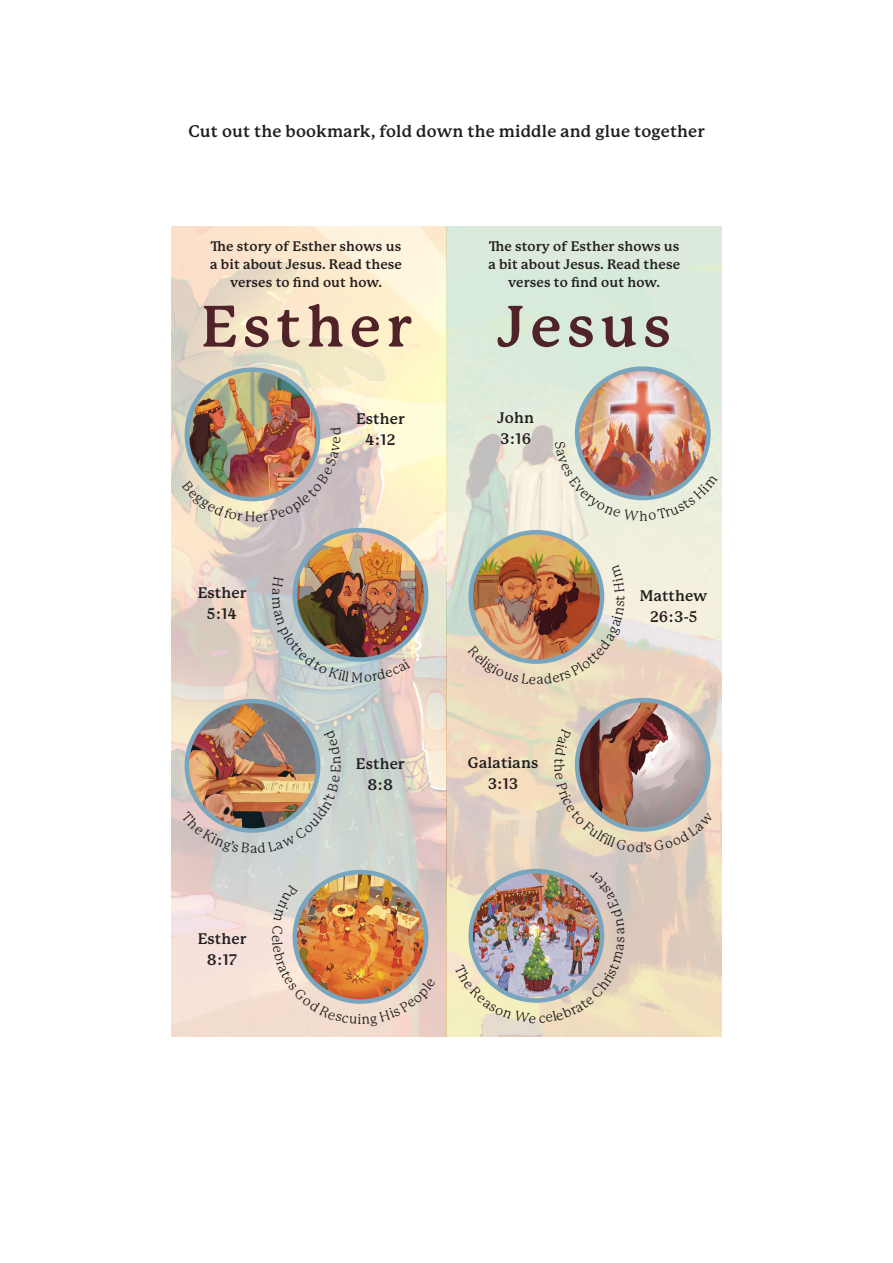
<style>
.page{position:relative;width:893px;height:1263px;background:#fff}
.page>*{position:absolute;margin:0;border:0;box-sizing:border-box;transform-origin:0 0}
.Main_text{font:700 57px "P22 Mackinac Pro";letter-spacing:.1em;color:#502329}
.Main_text-2{font:700 16.5px "P22 Mackinac Pro";letter-spacing:.01em;color:#231f20}
.Main_text-3{font:700 15px/21px "P22 Mackinac Pro";letter-spacing:.01em;color:#231f20;text-align:center}
.Main_text-4{font:700 13.5px/18px "P22 Mackinac Pro";letter-spacing:.01em;color:#231f20;text-align:center}
</style>
<div class="page">
<img style="left:171px;top:226px;width:551px;height:810px">
<img style="left:187px;top:370px;width:131px;height:58px">
<img style="left:187px;top:701px;width:131px;height:29px">
<img style="left:295px;top:530px;width:131px;height:129px">
<img style="left:295px;top:872px;width:131px;height:12px">
<img style="left:577px;top:369px;width:131px;height:72px">
<div style="left:575px;top:366px;width:136px;height:134px;border:4px solid #78a6bf;border-radius:50%"></div>
<img style="left:577px;top:700px;width:131px;height:29px">
<img style="left:471px;top:532px;width:131px;height:32px">
<img style="left:182px;top:428px;width:159px;height:94px">
<img style="left:181px;top:730px;width:160px;height:123px">
<img style="left:272px;top:577px;width:138px;height:105px">
<img style="left:272px;top:884px;width:164px;height:142px">
<img style="left:555px;top:441px;width:163px;height:80px">
<svg style="left:554px;top:729px;width:160px;height:123px;background:#bda597"></svg>
<img style="left:468px;top:564px;width:157px;height:120px">
<img style="left:454px;top:871px;width:171px;height:152px">
<p class="Main_text-2" style="left:188px;top:122px;width:518px">Cut out the bookmark, fold down the middle and glue together</p>
<p class="Main_text-4" style="left:210px;top:237px;width:193px">The story of Esther shows us a bit about Jesus. Read these verses to find out how.</p>
<p class="Main_text" style="left:201px;top:294px;width:212px">Esther</p>
<p class="Main_text-4" style="left:488px;top:237px;width:193px">The story of Esther shows us a bit about Jesus. Read these verses to find out how.</p>
<p class="Main_text" style="left:497px;top:294px;width:175px">Jesus</p>
<p class="Main_text-3" style="left:356px;top:408px;width:50px">Esther<br>4:12</p>
<p class="Main_text-3" style="left:498px;top:407px;width:38px;text-align:left">John<br>3:16</p>
<p class="Main_text-3" style="left:198px;top:583px;width:50px">Esther<br>5:14</p>
<p class="Main_text-3" style="left:640px;top:585px;width:69px">Matthew<br>26:3-5</p>
<p class="Main_text-3" style="left:356px;top:754px;width:50px">Esther<br>8:8</p>
<p class="Main_text-3" style="left:468px;top:753px;width:72px">Galatians<br>3:13</p>
<p class="Main_text-3" style="left:198px;top:928px;width:50px">Esther<br>8:17</p>
</div>
